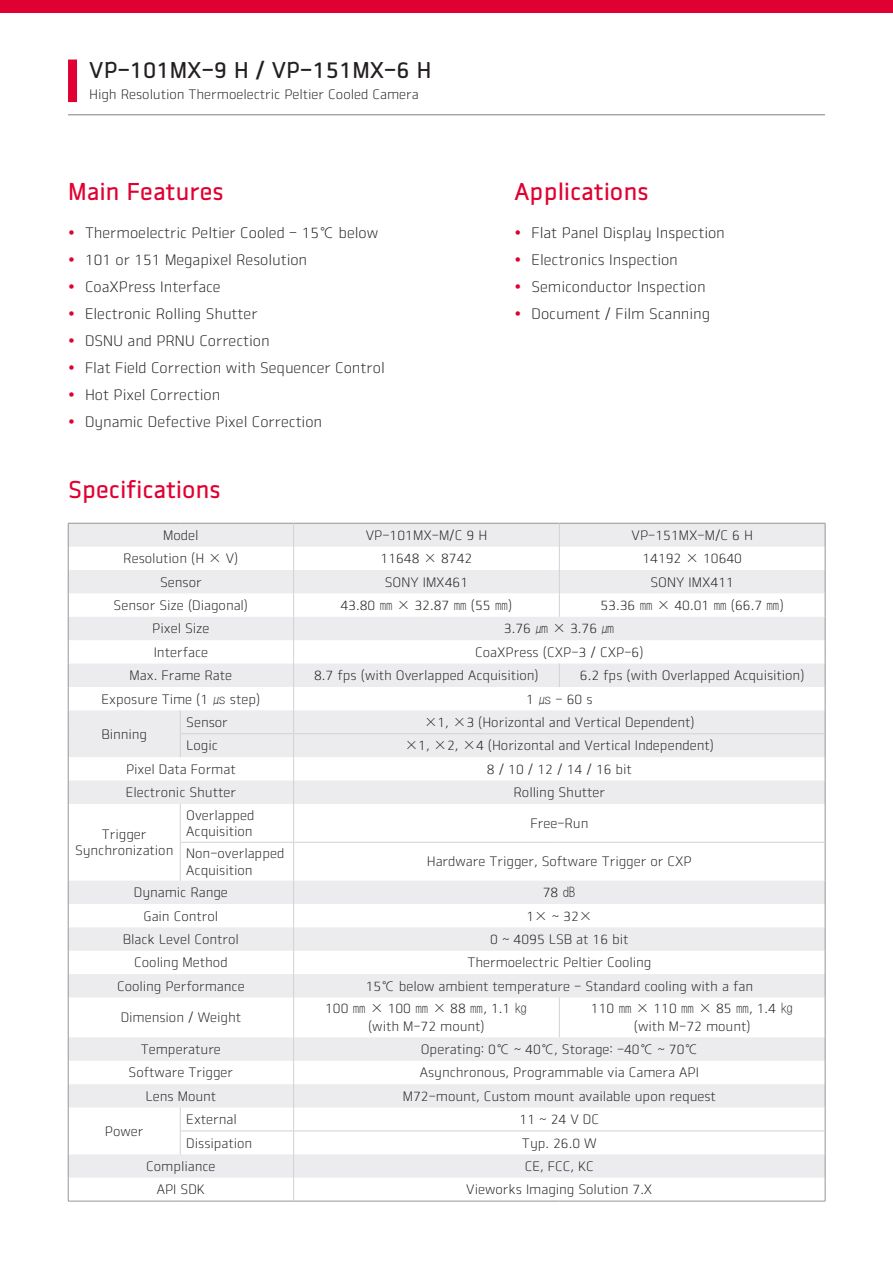
<style>
.page{position:relative;width:893px;height:1263px;background:#fff}
.page>*{position:absolute;margin:0;border:0;box-sizing:border-box;transform-origin:0 0}
.t1{font:24px "Vieworks B";color:#e00031}
.t2{font:22.5px "Vieworks B";color:#231f20}
.t3{font:15px "Vieworks L";color:#231f20}
.Table_Body{font:13.5px/16.5px "Vieworks L";color:#231f20;text-align:center}
.TB_Multi-Line{font:13.5px "Vieworks L";color:#231f20}
.Table_Body_tab{font:13.5px "Vieworks L";color:#231f20}
</style>
<div class="page">
<div style="left:68px;top:60px;width:9px;height:42px;background:#e00031"></div>
<hr style="left:68px;top:115px;width:757px;height:1px;background:#797f84">
<div style="left:0;top:0;width:893px;height:13px;background:#e00031"></div>
<svg style="left:69px;top:524px;width:756px;height:654px"></svg>
<hr style="left:68px;top:523px;width:112px;height:1px;background:#939598">
<hr style="left:180px;top:523px;width:114px;height:1px;background:#939598">
<hr style="left:294px;top:523px;width:265px;height:1px;background:#939598">
<hr style="left:559px;top:523px;width:266px;height:1px;background:#939598">
<svg style="left:68px;top:523px;width:1px;height:281px"></svg>
<svg style="left:825px;top:523px;width:1px;height:281px"></svg>
<hr style="left:68px;top:804px;width:1px;height:38px;background:#939598">
<hr style="left:825px;top:804px;width:1px;height:38px;background:#939598">
<hr style="left:68px;top:842px;width:1px;height:38px;background:#939598">
<hr style="left:825px;top:842px;width:1px;height:38px;background:#939598">
<svg style="left:68px;top:880px;width:1px;height:117px"></svg>
<svg style="left:825px;top:880px;width:1px;height:117px"></svg>
<hr style="left:68px;top:997px;width:1px;height:40px;background:#939598">
<hr style="left:825px;top:997px;width:1px;height:40px;background:#939598">
<svg style="left:68px;top:1037px;width:1px;height:164px"></svg>
<svg style="left:825px;top:1037px;width:1px;height:164px"></svg>
<hr style="left:68px;top:1201px;width:112px;height:1px;background:#939598">
<hr style="left:180px;top:1201px;width:114px;height:1px;background:#939598">
<hr style="left:294px;top:1201px;width:265px;height:1px;background:#939598">
<hr style="left:559px;top:1201px;width:266px;height:1px;background:#939598">
<hr style="left:180px;top:804px;width:1px;height:38px;background:#d1d2d4">
<hr style="left:293px;top:804px;width:1px;height:38px;background:#d1d2d4">
<hr style="left:180px;top:843px;width:1px;height:37px;background:#d1d2d4">
<hr style="left:293px;top:843px;width:1px;height:37px;background:#d1d2d4">
<svg style="left:293px;top:880px;width:1px;height:117px"></svg>
<hr style="left:293px;top:997px;width:1px;height:40px;background:#d1d2d4">
<svg style="left:180px;top:710px;width:1px;height:47px"></svg>
<svg style="left:293px;top:523px;width:1px;height:281px"></svg>
<svg style="left:180px;top:1107px;width:1px;height:47px"></svg>
<svg style="left:293px;top:1037px;width:1px;height:164px"></svg>
<svg style="left:559px;top:523px;width:1px;height:94px"></svg>
<svg style="left:559px;top:663px;width:1px;height:24px"></svg>
<hr style="left:559px;top:997px;width:1px;height:40px;background:#d1d2d4">
<hr style="left:180px;top:842px;width:114px;height:1px;background:#d1d2d4">
<hr style="left:294px;top:842px;width:265px;height:1px;background:#d1d2d4">
<hr style="left:559px;top:842px;width:266px;height:1px;background:#d1d2d4">
<hr style="left:180px;top:733px;width:114px;height:1px;background:#d1d2d4">
<hr style="left:294px;top:733px;width:265px;height:1px;background:#d1d2d4">
<hr style="left:559px;top:733px;width:266px;height:1px;background:#d1d2d4">
<hr style="left:180px;top:1130px;width:114px;height:1px;background:#d1d2d4">
<hr style="left:294px;top:1130px;width:265px;height:1px;background:#d1d2d4">
<hr style="left:559px;top:1130px;width:266px;height:1px;background:#d1d2d4">
<h2 class="t2" style="left:89px;top:57px;width:344px">VP-101MX-9 H / VP-151MX-6 H</h2>
<p class="Table_Body" style="left:89px;top:86px;width:331px">High Resolution Thermoelectric Peltier Cooled Camera</p>
<h1 class="t1" style="left:68px;top:177px;width:157px">Main Features</h1>
<h1 class="t1" style="left:514px;top:177px;width:136px">Applications</h1>
<p class="t3" style="left:85px;top:224px;width:295px">Thermoelectric Peltier Cooled - 15℃ below</p>
<p class="t3" style="left:85px;top:251px;width:224px">101 or 151 Megapixel Resolution</p>
<p class="t3" style="left:85px;top:278px;width:137px">CoaXPress Interface</p>
<p class="t3" style="left:85px;top:305px;width:174px">Electronic Rolling Shutter</p>
<p class="t3" style="left:85px;top:332px;width:186px">DSNU and PRNU Correction</p>
<p class="t3" style="left:85px;top:359px;width:301px">Flat Field Correction with Sequencer Control</p>
<p class="t3" style="left:85px;top:386px;width:137px">Hot Pixel Correction</p>
<p class="t3" style="left:85px;top:413px;width:239px">Dynamic Defective Pixel Correction</p>
<p class="t3" style="left:531px;top:224px;width:195px">Flat Panel Display Inspection</p>
<p class="t3" style="left:531px;top:251px;width:148px">Electronics Inspection</p>
<p class="t3" style="left:531px;top:278px;width:176px">Semiconductor Inspection</p>
<p class="t3" style="left:531px;top:305px;width:180px">Document / Film Scanning</p>
<h1 class="t1" style="left:68px;top:475px;width:154px">Specifications</h1>
<p class="Table_Body" style="left:163px;top:527px;width:37px">Model</p>
<p class="Table_Body" style="left:366px;top:527px;width:123px">VP-101MX-M/C 9 H</p>
<p class="Table_Body" style="left:631px;top:527px;width:123px">VP-151MX-M/C 6 H</p>
<p class="Table_Body" style="left:123px;top:550px;width:117px">Resolution (H × V)</p>
<p class="Table_Body" style="left:381px;top:550px;width:93px">11648 × 8742</p>
<p class="Table_Body" style="left:642px;top:550px;width:101px">14192 × 10640</p>
<p class="Table_Body" style="left:160px;top:574px;width:43px">Sensor</p>
<p class="Table_Body" style="left:385px;top:574px;width:85px">SONY IMX461</p>
<p class="Table_Body" style="left:651px;top:574px;width:85px">SONY IMX411</p>
<p class="TB_Multi-Line" style="left:114px;top:598px;width:136px">Sensor Size (Diagonal)</p>
<p class="Table_Body" style="left:340px;top:597px;width:174px">43.80 ㎜ × 32.87 ㎜ (55 ㎜)</p>
<p class="Table_Body" style="left:600px;top:597px;width:185px">53.36 ㎜ × 40.01 ㎜ (66.7 ㎜)</p>
<p class="Table_Body" style="left:152px;top:620px;width:59px">Pixel Size</p>
<p class="Table_Body" style="left:504px;top:620px;width:112px">3.76 ㎛ × 3.76 ㎛</p>
<p class="Table_Body" style="left:154px;top:644px;width:56px">Interface</p>
<p class="Table_Body" style="left:475px;top:644px;width:170px">CoaXPress (CXP-3 / CXP-6)</p>
<p class="Table_Body" style="left:130px;top:667px;width:104px">Max. Frame Rate</p>
<p class="Table_Body" style="left:314px;top:667px;width:226px">8.7 fps (with Overlapped Acquisition)</p>
<p class="Table_Body" style="left:580px;top:667px;width:226px">6.2 fps (with Overlapped Acquisition)</p>
<p class="Table_Body" style="left:101px;top:690px;width:161px">Exposure Time (1 ㎲ step)</p>
<p class="TB_Multi-Line" style="left:526px;top:691px;width:68px">1 ㎲ - 60 s</p>
<p class="Table_Body" style="left:101px;top:726px;width:47px">Binning</p>
<p class="Table_Body" style="left:186px;top:714px;width:43px">Sensor</p>
<p class="Table_Body" style="left:424px;top:714px;width:272px">×1, ×3 (Horizontal and Vertical Dependent)</p>
<p class="Table_Body" style="left:186px;top:737px;width:33px">Logic</p>
<p class="Table_Body" style="left:405px;top:737px;width:311px">×1, ×2, ×4 (Horizontal and Vertical Independent)</p>
<p class="Table_Body" style="left:126px;top:761px;width:111px">Pixel Data Format</p>
<p class="Table_Body" style="left:487px;top:761px;width:147px">8 / 10 / 12 / 14 / 16 bit</p>
<p class="Table_Body" style="left:126px;top:784px;width:112px">Electronic Shutter</p>
<p class="Table_Body" style="left:514px;top:784px;width:93px">Rolling Shutter</p>
<p class="Table_Body" style="left:75px;top:826px;width:100px">Trigger<br>Synchronization</p>
<p class="Table_Body" style="left:186px;top:807px;width:70px;text-align:left">Overlapped<br>Acquisition</p>
<p class="Table_Body_tab" style="left:530px;top:815px;width:60px">Free-Run</p>
<p class="Table_Body" style="left:186px;top:845px;width:100px;text-align:left">Non-overlapped<br>Acquisition</p>
<p class="Table_Body_tab" style="left:427px;top:854px;width:266px">Hardware Trigger, Software Trigger or CXP</p>
<p class="TB_Multi-Line" style="left:134px;top:885px;width:96px">Dynamic Range</p>
<p class="Table_Body_tab" style="left:543px;top:885px;width:35px">78 ㏈</p>
<p class="TB_Multi-Line" style="left:144px;top:908px;width:76px">Gain Control</p>
<p class="Table_Body" style="left:526px;top:907px;width:68px">1× ~ 32×</p>
<p class="Table_Body" style="left:123px;top:931px;width:117px">Black Level Control</p>
<p class="Table_Body" style="left:490px;top:931px;width:140px">0 ~ 4095 LSB at 16 bit</p>
<p class="Table_Body" style="left:134px;top:954px;width:95px">Cooling Method</p>
<p class="Table_Body" style="left:467px;top:954px;width:186px">Thermoelectric Peltier Cooling</p>
<p class="Table_Body" style="left:117px;top:978px;width:129px">Cooling Performance</p>
<p class="Table_Body" style="left:366px;top:978px;width:389px">15℃ below ambient temperature - Standard cooling with a fan</p>
<p class="Table_Body" style="left:121px;top:1009px;width:122px">Dimension / Weight</p>
<p class="Table_Body" style="left:325px;top:1000px;width:204px;line-height:18px">100 ㎜ × 100 ㎜ × 88 ㎜, 1.1 ㎏(with M-72 mount)</p>
<p class="Table_Body" style="left:591px;top:1000px;width:204px;line-height:18px">110 ㎜ × 110 ㎜ × 85 ㎜, 1.4 ㎏(with M-72 mount)</p>
<p class="Table_Body" style="left:141px;top:1041px;width:82px">Temperature</p>
<p class="Table_Body" style="left:421px;top:1041px;width:279px">Operating: 0℃ ~ 40℃, Storage: -40℃ ~ 70℃</p>
<p class="Table_Body" style="left:129px;top:1064px;width:106px">Software Trigger</p>
<p class="Table_Body" style="left:420px;top:1064px;width:281px">Asynchronous, Programmable via Camera API</p>
<p class="Table_Body" style="left:146px;top:1088px;width:72px">Lens Mount</p>
<p class="Table_Body" style="left:403px;top:1088px;width:315px">M72-mount, Custom mount available upon request</p>
<p class="Table_Body" style="left:105px;top:1123px;width:40px">Power</p>
<p class="Table_Body" style="left:186px;top:1111px;width:52px">External</p>
<p class="Table_Body" style="left:520px;top:1111px;width:81px">11 ~ 24 V DC</p>
<p class="Table_Body" style="left:186px;top:1134px;width:68px">Dissipation</p>
<p class="Table_Body" style="left:522px;top:1134px;width:76px">Typ. 26.0 W</p>
<p class="Table_Body" style="left:146px;top:1158px;width:71px">Compliance</p>
<p class="Table_Body" style="left:525px;top:1158px;width:71px">CE, FCC, KC</p>
<p class="Table_Body" style="left:157px;top:1181px;width:50px">API SDK</p>
<p class="Table_Body" style="left:466px;top:1181px;width:188px">Vieworks Imaging Solution 7.X</p>
</div>
